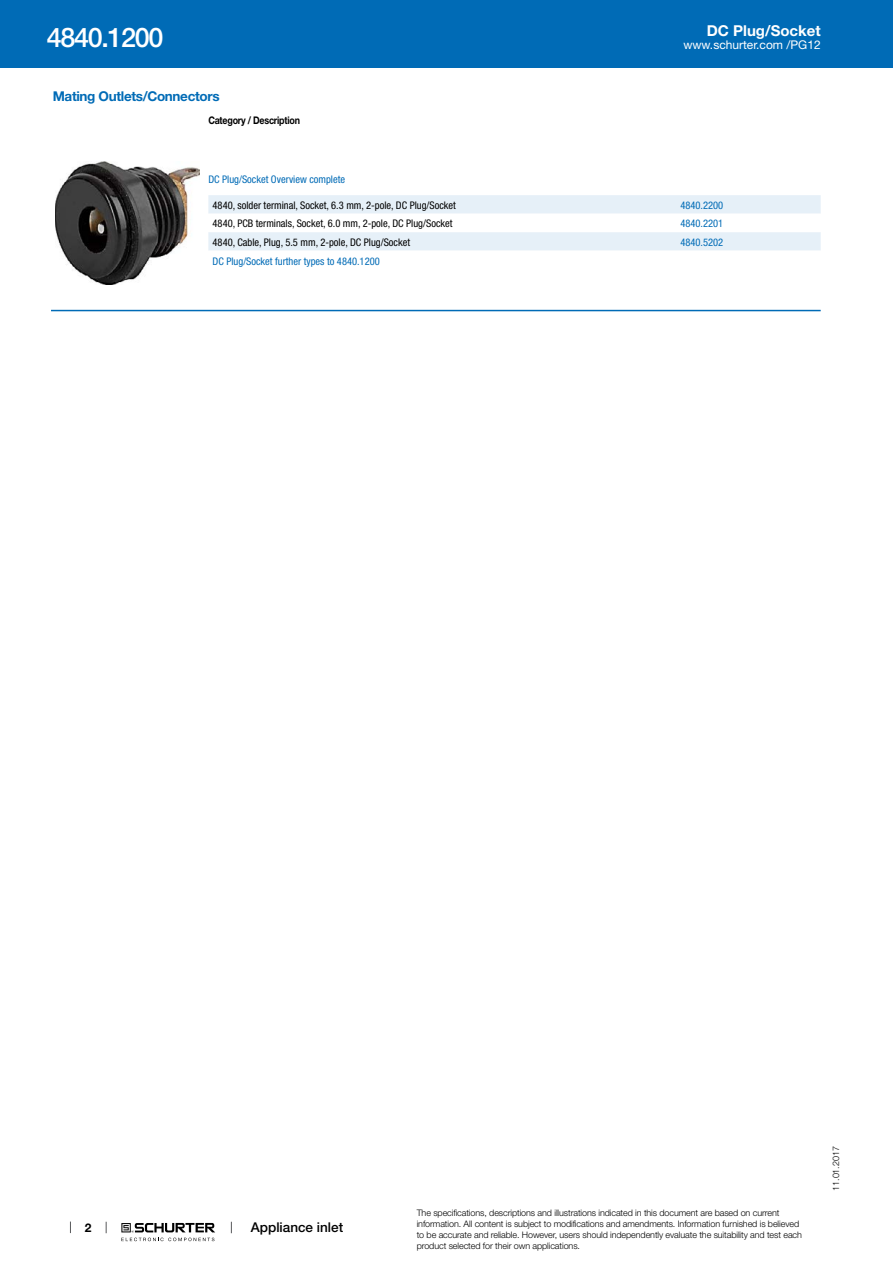
<style>
.page{position:relative;width:893px;height:1263px;background:#fff}
.page>*{position:absolute;margin:0;border:0;box-sizing:border-box;transform-origin:0 0}
.t1{font:500 27px "Helvetica Neue LT";letter-spacing:-.05em;color:#fff}
.t2{font:700 15px "Helvetica Neue LT";color:#fff}
.t3{font:700 13.5px "Helvetica Neue LT";letter-spacing:-.025em;color:#006bb6}
.t4{font:500 13.5px "Helvetica Neue LT";color:#000}
.t5{font:12px "Helvetica Neue LT";color:#fff}
.t6{font:700 12px "Helvetica Neue LT";color:#000}
.t7{font:condensed 10.5px "Helvetica Neue LT";color:#000}
.t8{font:condensed 10.5px "Helvetica Neue LT";color:#006bb6}
.t9{font:700 10.5px "Helvetica Neue LT";letter-spacing:-.025em;color:#000;scale:.85 1}
.t10{font:300 9px/10.8px "Helvetica Neue LT";letter-spacing:-.01em;color:#000}
</style>
<div class="page">
<svg style="left:70px;top:1221px;width:1px;height:12px"></svg>
<svg style="left:121px;top:1223px;width:94px;height:18px"></svg>
<div style="left:0;top:0;width:893px;height:68px;background:#006bb6"></div>
<img style="left:55px;top:161px;width:145px;height:123px">
<svg style="left:208px;top:195px;width:613px;height:56px"></svg>
<hr style="left:51px;top:310px;width:770px;height:1px;background:#006bb6">
<h1 class="t1" style="left:47px;top:21px;width:118px">4840.1200</h1>
<h3 class="t3" style="left:53px;top:88px;width:168px">Mating Outlets/Connectors</h3>
<p class="t9" style="left:208px;top:114px;width:109px">Category / Description</p>
<h2 class="t2" style="left:707px;top:21px;width:115px">DC Plug/Socket</h2>
<h3 class="t5" style="left:683px;top:38px;width:139px">www.schurter.com /PG12</h3>
<p class="t8" style="left:208px;top:173px;width:138px">DC Plug/Socket Overview complete</p>
<p class="t7" style="left:213px;top:199px;width:245px">4840, solder terminal, Socket, 6.3 mm, 2-pole, DC Plug/Socket</p>
<p class="t8" style="left:680px;top:199px;width:44px">4840.2200</p>
<p class="t7" style="left:213px;top:217px;width:241px">4840, PCB terminals, Socket, 6.0 mm, 2-pole, DC Plug/Socket</p>
<p class="t8" style="left:680px;top:217px;width:44px">4840.2201</p>
<p class="t7" style="left:213px;top:236px;width:199px">4840, Cable, Plug, 5.5 mm, 2-pole, DC Plug/Socket</p>
<p class="t8" style="left:680px;top:236px;width:44px">4840.5202</p>
<p class="t8" style="left:213px;top:255px;width:169px">DC Plug/Socket further types to 4840.1200</p>
<h3 class="t6" style="left:85px;top:1220px;width:8px">2</h3>
<h3 class="t4" style="left:251px;top:1219px;width:94px">Appliance inlet</h3>
<p class="t10" style="left:417px;top:1207px;width:387px">The specifications, descriptions and illustrations indicated in this document are based on current information. All content is subject to modifications and amendments. Information furnished is believed to be accurate and reliable. However, users should independently evaluate the suitability and test each product selected for their own applications.</p>
<p class="t10" style="left:830px;top:1191px;width:46px;rotate:-90deg">11.01.2017</p>
</div>
